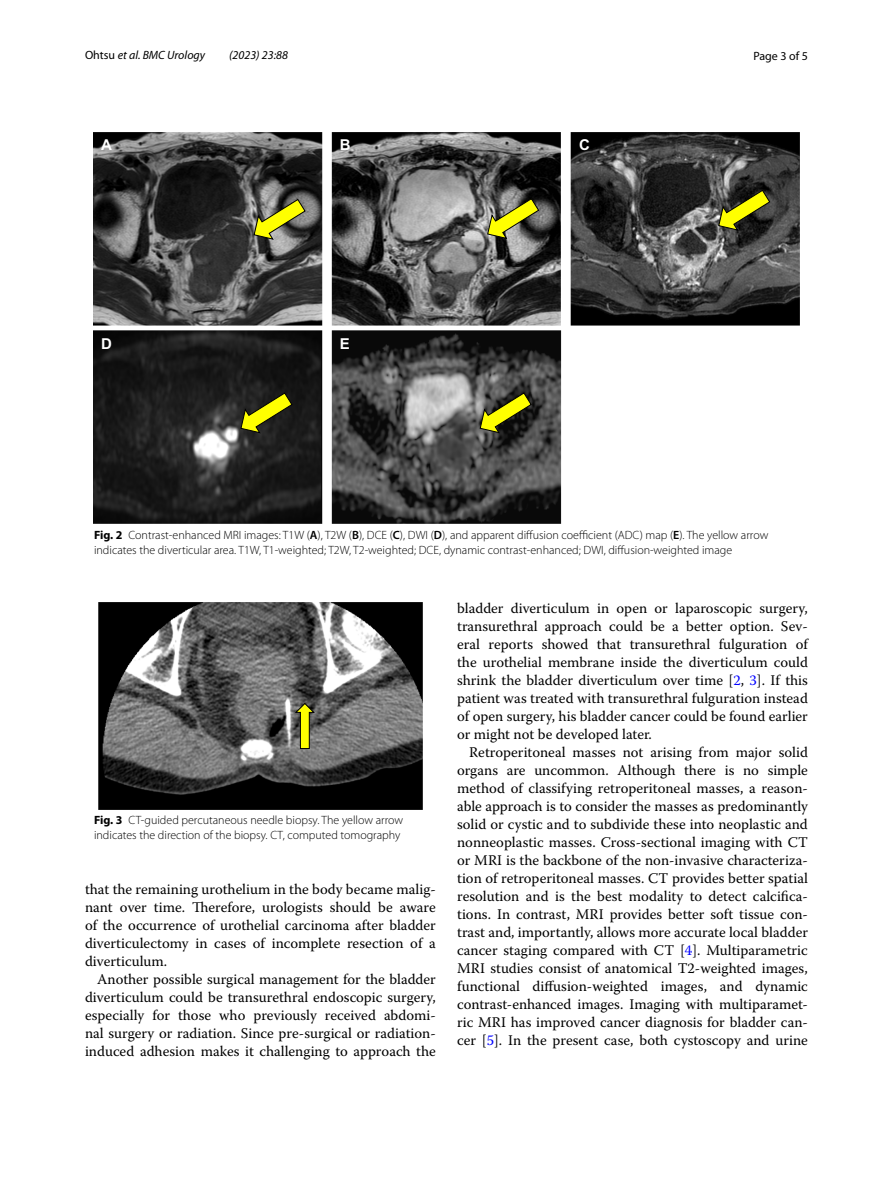
<style>
.page{position:relative;width:893px;height:1187px;background:#fff}
.page>*{position:absolute;margin:0;border:0;box-sizing:border-box;transform-origin:0 0}
.t1{font:15px "Arial Bold MT2";color:#fff}
.t2{font:14.7px/18px "Warnock Pro";color:#000;text-align:justify}
.t3{font:300 12px/15px "Myriad Pro";color:#000}
.t4{font:italic 12px "Myriad Pro";color:#000}
.t5{font:12px "Myriad Pro";color:#000}
.s1{font-style:normal}
.s2{font-weight:700}
.s3{font-weight:600}
.s4{color:#00f}
</style>
<div class="page">
<img style="left:93px;top:133px;width:706px;height:390px">
<svg style="left:253px;top:198px;width:53px;height:42px;background:#929244"></svg>
<svg style="left:240px;top:392px;width:53px;height:42px;background:#626214"></svg>
<svg style="left:479px;top:392px;width:53px;height:42px;background:#6f6f20"></svg>
<svg style="left:487px;top:197px;width:53px;height:43px;background:#909044"></svg>
<svg style="left:718px;top:189px;width:53px;height:42px;background:#6c6c1e"></svg>
<img style="left:99px;top:602px;width:323px;height:207px">
<svg style="left:295px;top:702px;width:20px;height:47px"></svg>
<p class="t4" style="left:85px;top:48px;width:122px"><span class="s1">Ohtsu</span> et al. BMC Urology</p>
<p class="t4" style="left:229px;top:48px;width:60px">(2023) 23:88</p>
<p class="t5" style="left:753px;top:48px;width:56px">Page 3 of 5</p>
<p class="t1" style="left:101px;top:135px;width:12px">A</p>
<p class="t1" style="left:340px;top:135px;width:12px">B</p>
<p class="t1" style="left:579px;top:135px;width:12px">C</p>
<p class="t1" style="left:101px;top:333px;width:12px">D</p>
<p class="t1" style="left:340px;top:333px;width:12px">E</p>
<p class="t3" style="left:94px;top:527px;width:676px"><span class="s2">Fig. 2</span> Contrast-enhanced MRI images: T1W (<span class="s3">A</span>), T2W (<span class="s3">B</span>), DCE (<span class="s3">C</span>), DWI (<span class="s3">D</span>), and apparent diffusion coefficient (ADC) map (<span class="s3">E</span>). The yellow arrow indicates the diverticular area. T1W, T1-weighted; T2W, T2-weighted; DCE, dynamic contrast-enhanced; DWI, diffusion-weighted image</p>
<p class="t3" style="left:94px;top:812px;width:311px"><span class="s2">Fig. 3</span> CT-guided percutaneous needle biopsy. The yellow arrow indicates the direction of the biopsy. CT, computed tomography</p>
<p class="t2" style="left:85px;top:880px;width:352px">that the remaining urothelium in the body became malig&shy;nant over time. Therefore, urologists should be aware of the occurrence of urothelial carcinoma after bladder diverticulectomy in cases of incomplete resection of a diverticulum.</p>
<p class="t2" style="left:85px;top:970px;width:352px;text-indent:12px">Another possible surgical management for the bladder diverticulum could be transurethral endoscopic surgery, especially for those who previously received abdomi&shy;nal surgery or radiation. Since pre-surgical or radiation&shy;induced adhesion makes it challenging to approach the</p>
<p class="t2" style="left:457px;top:598px;width:352px">bladder diverticulum in open or laparoscopic surgery, transurethral approach could be a better option. Sev&shy;eral reports showed that transurethral fulguration of the urothelial membrane inside the diverticulum could shrink the bladder diverticulum over time [<span class="s4">2</span>, <span class="s4">3</span>]. If this patient was treated with transurethral fulguration instead of open surgery, his bladder cancer could be found earlier or might not be developed later.</p>
<p class="t2" style="left:457px;top:742px;width:352px;text-indent:12px">Retroperitoneal masses not arising from major solid organs are uncommon. Although there is no simple method of classifying retroperitoneal masses, a reason&shy;able approach is to consider the masses as predominantly solid or cystic and to subdivide these into neoplastic and nonneoplastic masses. Cross-sectional imaging with CT or MRI is the backbone of the non-invasive characteriza&shy;tion of retroperitoneal masses. CT provides better spatial resolution and is the best modality to detect calcifica&shy;tions. In contrast, MRI provides better soft tissue con&shy;trast and, importantly, allows more accurate local bladder cancer staging compared with CT [<span class="s4">4</span>]. Multiparametric MRI studies consist of anatomical T2-weighted images, functional diffusion-weighted images, and dynamic contrast-enhanced images. Imaging with multiparamet&shy;ric MRI has improved cancer diagnosis for bladder can&shy;cer [<span class="s4">5</span>]. In the present case, both cystoscopy and urine</p>
</div>
